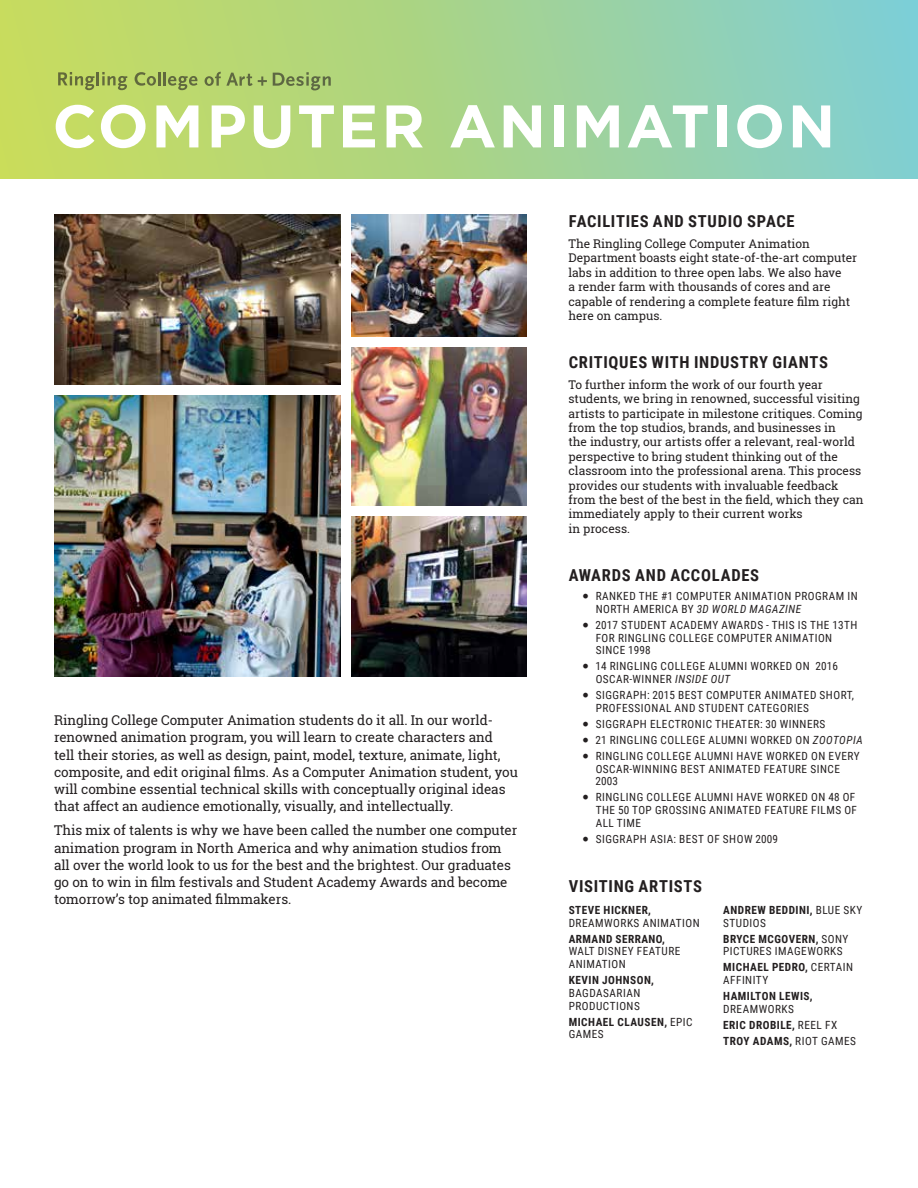
<style>
.page{position:relative;width:918px;height:1188px;background:#fff}
.page>*{position:absolute;margin:0;border:0;box-sizing:border-box;transform-origin:0 0}
.t1{font:700 60px "Gotham HTF";letter-spacing:.04em;color:#fff}
.t2{font:700 16.5px "Roboto Condensed";letter-spacing:.04em;color:#231f20}
.t3{font:13.5px/17.2px "Roboto Slab";letter-spacing:-.005em;color:#231f20}
.t4{font:12px/14.4px "Roboto Slab";color:#231f20}
.t5{font:11.25px/12.8px "Roboto Condensed";letter-spacing:.045em;color:#231f20}
.t6{font:700 11.25px/12.8px "Roboto Condensed";letter-spacing:.045em;color:#231f20}
.s1{font-family:"Minion Pro";font-size:18px}
.s2{font-style:italic}
.s3{font-weight:400}
.s4{font-weight:700}
</style>
<div class="page">
<div style="left:0;top:0;width:918px;height:178px;background:linear-gradient(to right,#ccdb53,#82cecd)"></div>
<img style="left:54px;top:395px;width:287px;height:281px">
<img style="left:54px;top:214px;width:287px;height:171px">
<img style="left:352px;top:516px;width:174px;height:160px">
<img style="left:352px;top:347px;width:174px;height:159px">
<img style="left:352px;top:214px;width:174px;height:122px">
<svg style="left:58px;top:72px;width:69px;height:18px"></svg>
<svg style="left:135px;top:72px;width:62px;height:18px"></svg>
<svg style="left:205px;top:72px;width:62px;height:14px"></svg>
<svg style="left:273px;top:72px;width:58px;height:18px"></svg>
<h1 class="t1" style="left:52px;top:92px;width:784px">COMPUTER ANIMATION</h1>
<p class="t3" style="left:54px;top:711px;width:465px">Ringling College Computer Animation students do it all. In our world&shy;renowned animation program, you will learn to create characters and<br>tell their stories, as well as design, paint, model, texture, animate, light, composite, and edit original films. As a Computer Animation student, you will combine essential technical skills with conceptually original ideas that affect an audience emotionally, visually, and intellectually.</p>
<p class="t3" style="left:54px;top:822px;width:465px">This mix of talents is why we have been called the number one computer animation program in North America and why animation studios from all over the world look to us for the best and the brightest. Our graduates go on to win in film festivals and Student Academy Awards and become tomorrow’s top animated filmmakers.</p>
<h2 class="t2" style="left:569px;top:209px;width:227px">FACILITIES AND STUDIO SPACE</h2>
<p class="t4" style="left:568px;top:236px;width:290px">The Ringling College Computer Animation Department boasts eight state-of-the-art computer labs in addition to three open labs. We also have<br>a render farm with thousands of cores and are capable of rendering a complete feature film right here on campus.</p>
<h2 class="t2" style="left:569px;top:350px;width:261px">CRITIQUES WITH INDUSTRY GIANTS</h2>
<p class="t4" style="left:568px;top:377px;width:297px">To further inform the work of our fourth year students, we bring in renowned, successful visiting artists to participate in milestone critiques. Coming from the top studios, brands, and businesses in<br>the industry, our artists offer a relevant, real-world perspective to bring student thinking out of the classroom into the professional arena. This process provides our students with invaluable feedback from the best of the best in the field, which they can immediately apply to their current works<br>in process.</p>
<h2 class="t2" style="left:569px;top:563px;width:192px">AWARDS AND ACCOLADES</h2>
<p class="t5" style="left:596px;top:589px;width:264px;text-indent:-14px"><span class="s1">•</span> RANKED THE #1 COMPUTER ANIMATION PROGRAM IN<br>NORTH AMERICA BY <span class="s2">3D WORLD MAGAZINE</span></p>
<p class="t5" style="left:596px;top:618px;width:263px;text-indent:-14px"><span class="s1">•</span> 2017 STUDENT ACADEMY AWARDS - THIS IS THE 13TH<br>FOR RINGLING COLLEGE COMPUTER ANIMATION<br>SINCE 1998</p>
<p class="t5" style="left:596px;top:660px;width:244px;text-indent:-14px"><span class="s1">•</span> 14 RINGLING COLLEGE ALUMNI WORKED ON 2016<br>OSCAR-WINNER <span class="s2">INSIDE OUT</span></p>
<p class="t5" style="left:596px;top:688px;width:260px;text-indent:-14px"><span class="s1">•</span> SIGGRAPH: 2015 BEST COMPUTER ANIMATED SHORT,<br>PROFESSIONAL AND STUDENT CATEGORIES</p>
<p class="t5" style="left:582px;top:717px;width:245px"><span class="s1">•</span> SIGGRAPH ELECTRONIC THEATER: 30 WINNERS</p>
<p class="t5" style="left:582px;top:733px;width:282px"><span class="s1">•</span> 21 RINGLING COLLEGE ALUMNI WORKED ON <span class="s2">ZOOTOPIA</span></p>
<p class="t5" style="left:595px;top:749px;width:266px;text-indent:-13px"><span class="s1">•</span> RINGLING COLLEGE ALUMNI HAVE WORKED ON EVERY<br>OSCAR-WINNING BEST ANIMATED FEATURE SINCE<br>2003</p>
<p class="t5" style="left:596px;top:790px;width:263px;text-indent:-14px"><span class="s1">•</span> RINGLING COLLEGE ALUMNI HAVE WORKED ON 48 OF<br>THE 50 TOP GROSSING ANIMATED FEATURE FILMS OF<br>ALL TIME</p>
<p class="t5" style="left:582px;top:832px;width:197px"><span class="s1">•</span> SIGGRAPH ASIA: BEST OF SHOW 2009</p>
<h2 class="t2" style="left:569px;top:875px;width:135px">VISITING ARTISTS</h2>
<p class="t6" style="left:569px;top:903px;width:84px">STEVE HICKNER,</p>
<p class="t5" style="left:569px;top:916px;width:133px">DREAMWORKS ANIMATION</p>
<p class="t6" style="left:569px;top:932px;width:98px">ARMAND SERRANO,</p>
<p class="t5" style="left:569px;top:945px;width:113px">WALT DISNEY FEATURE<br>ANIMATION</p>
<p class="t6" style="left:569px;top:973px;width:87px">KEVIN JOHNSON,</p>
<p class="t5" style="left:569px;top:986px;width:73px">BAGDASARIAN<br>PRODUCTIONS</p>
<p class="t6" style="left:569px;top:1015px;width:125px">MICHAEL CLAUSEN, <span class="s3">EPIC<br>GAMES</span></p>
<p class="t6" style="left:723px;top:903px;width:141px">ANDREW BEDDINI, <span class="s3">BLUE SKY<br>STUDIOS</span></p>
<p class="t5" style="left:723px;top:932px;width:127px"><span class="s4">BRYCE MCGOVERN,</span> SONY<br>PICTURES IMAGEWORKS</p>
<p class="t5" style="left:723px;top:961px;width:131px"><span class="s4">MICHAEL PEDRO,</span> CERTAIN<br>AFFINITY</p>
<p class="t6" style="left:723px;top:989px;width:91px">HAMILTON LEWIS,</p>
<p class="t5" style="left:723px;top:1000px;width:134px;line-height:16px">DREAMWORKS<br><span class="s4">ERIC DROBILE,</span> REEL FX<br><span class="s4">TROY ADAMS,</span> RIOT GAMES</p>
</div>
